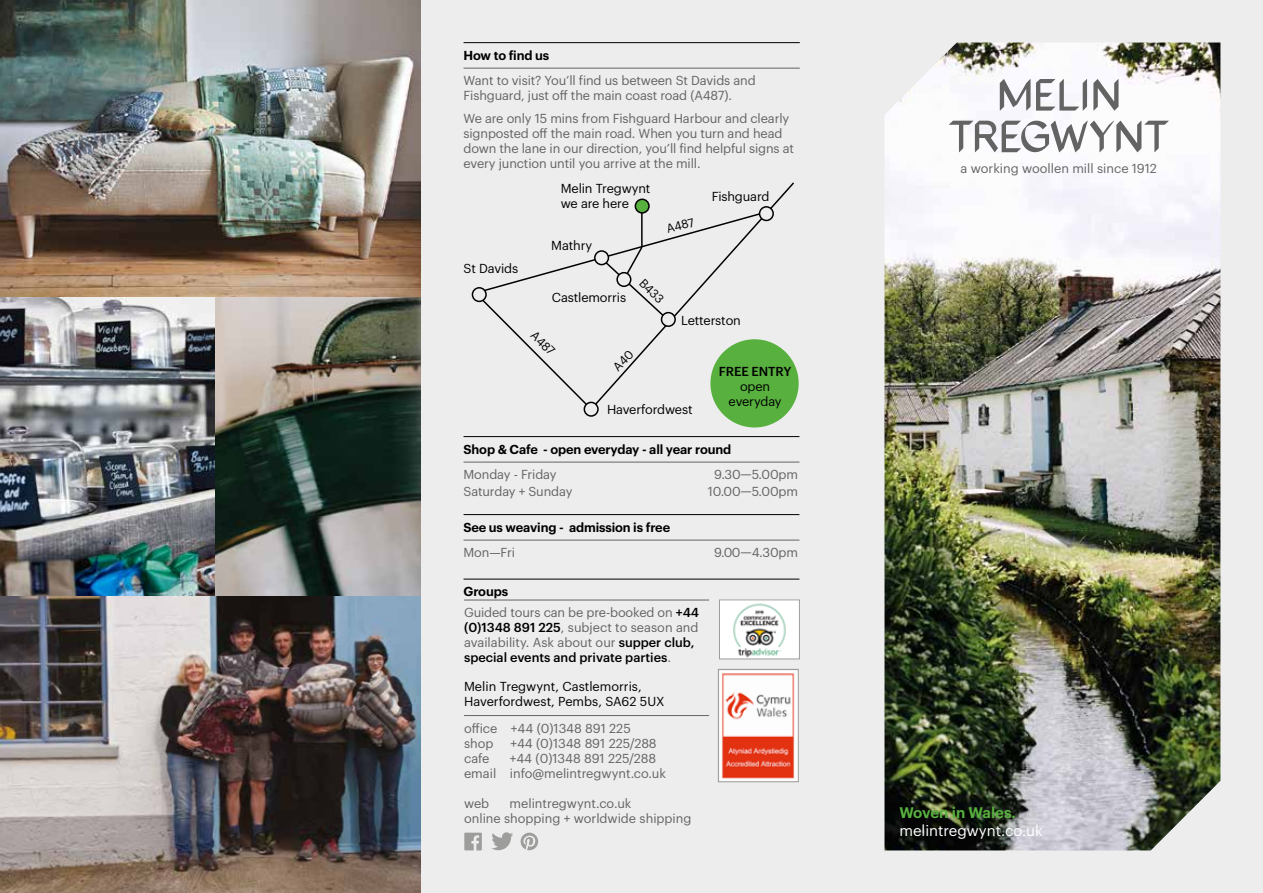
<style>
.page{position:relative;width:1263px;height:893px;background:#fff}
.page>*{position:absolute;margin:0;border:0;box-sizing:border-box;transform-origin:0 0}
.t1{font:15px "Graphik";color:#fff}
.t2{font:600 15px "Graphik";color:#58b03e}
.t3{font:12.75px/15px "Graphik";letter-spacing:-.01em;color:#646363}
.t4{font:12.75px/15px "Graphik";letter-spacing:-.01em;color:#000}
.t5{font:600 12.75px "Graphik";letter-spacing:-.01em;color:#000}
.t6{font:500 12.75px "Graphik";letter-spacing:-.01em;color:#000}
.t7{font:12px "Graphik";color:#000}
.s1{font-weight:500;color:#000}
</style>
<div class="page">
<div style="left:412px;top:0;width:851px;height:893px;background:#ededed"></div>
<div style="left:472px;top:287px;width:15px;height:15px;border:2px solid #000;border-radius:50%"></div>
<div style="left:759px;top:206px;width:15px;height:15px;border:2px solid #000;border-radius:50%"></div>
<div style="left:584px;top:402px;width:15px;height:15px;border:2px solid #000;border-radius:50%"></div>
<div style="left:635px;top:199px;width:14px;height:14px;background:#58b03e;border-radius:50%"></div>
<div style="left:635px;top:199px;width:15px;height:15px;border:2px solid #000;border-radius:50%"></div>
<img style="left:720px;top:671px;width:77px;height:109px">
<div style="left:718px;top:669px;width:81px;height:113px;border:1px solid #9d9d9c"></div>
<img style="left:721px;top:601px;width:77px;height:56px">
<div style="left:719px;top:599px;width:81px;height:60px;border:1px solid #9d9d9c"></div>
<hr style="left:463px;top:42px;width:337px;height:1px;background:#000">
<hr style="left:463px;top:68px;width:337px;height:1px;background:#646363">
<hr style="left:464px;top:600px;width:245px;height:1px;background:#646363">
<hr style="left:463px;top:436px;width:336px;height:1px;background:#000">
<hr style="left:463px;top:462px;width:336px;height:1px;background:#646363">
<hr style="left:463px;top:514px;width:336px;height:1px;background:#000">
<hr style="left:463px;top:540px;width:336px;height:1px;background:#646363">
<hr style="left:463px;top:579px;width:336px;height:1px;background:#000">
<hr style="left:464px;top:715px;width:245px;height:1px;background:#646363">
<svg style="left:491px;top:832px;width:22px;height:18px"></svg>
<svg style="left:464px;top:833px;width:18px;height:17px"></svg>
<svg style="left:521px;top:833px;width:17px;height:17px"></svg>
<img style="left:884px;top:43px;width:336px;height:807px">
<svg style="left:1036px;top:79px;width:51px;height:32px"></svg>
<svg style="left:1000px;top:79px;width:30px;height:32px"></svg>
<svg style="left:1093px;top:79px;width:25px;height:32px"></svg>
<svg style="left:949px;top:121px;width:220px;height:31px"></svg>
<div style="left:710px;top:339px;width:89px;height:88px;background:#58b03e;border-radius:50%"></div>
<img style="left:0;top:0;width:421px;height:298px">
<img style="left:0;top:595px;width:421px;height:298px">
<img style="left:0;top:298px;width:216px;height:297px">
<svg style="left:216px;top:298px;width:205px;height:297px;background:#666b63"></svg>
<svg style="left:478px;top:210px;width:289px;height:202px"></svg>
<p class="t5" style="left:463px;top:45px;width:87px">How to find us</p>
<p class="t3" style="left:463px;top:72px;width:294px">Want to visit? You’ll find us between St Davids and<br>Fishguard, just off the main coast road (A487).</p>
<p class="t3" style="left:463px;top:110px;width:332px">We are only 15 mins from Fishguard Harbour and clearly signposted off the main road. When you turn and head down the lane in our direction, you’ll find helpful signs at every junction until you arrive at the mill.</p>
<p class="t4" style="left:463px;top:259px;width:56px">St Davids</p>
<p class="t4" style="left:561px;top:180px;width:91px">Melin Tregwynt we are here</p>
<p class="t4" style="left:551px;top:236px;width:42px">Mathry</p>
<p class="t7" style="left:664px;top:221px;width:30px;rotate:-15deg">A487</p>
<p class="t4" style="left:552px;top:288px;width:76px">Castlemorris</p>
<p class="t7" style="left:648px;top:275px;width:30px;rotate:45deg">B433</p>
<p class="t4" style="left:712px;top:188px;width:59px">Fishguard</p>
<p class="t7" style="left:539px;top:326px;width:30px;rotate:45deg">A487</p>
<p class="t4" style="left:681px;top:312px;width:61px">Letterston</p>
<p class="t4" style="left:607px;top:401px;width:87px">Haverfordwest</p>
<p class="t6" style="left:719px;top:362px;width:74px">FREE ENTRY</p>
<p class="t4" style="left:729px;top:378px;width:55px;text-align:center">open everyday</p>
<p class="t5" style="left:463px;top:439px;width:269px">Shop &amp; Cafe - open everyday - all year round</p>
<p class="t3" style="left:463px;top:466px;width:95px">Monday - Friday</p>
<p class="t3" style="left:714px;top:466px;width:85px">9.30—5.00pm</p>
<p class="t3" style="left:463px;top:483px;width:110px">Saturday + Sunday</p>
<p class="t3" style="left:708px;top:483px;width:92px">10.00—5.00pm</p>
<p class="t5" style="left:463px;top:517px;width:208px">See us weaving - admission is free</p>
<p class="t3" style="left:463px;top:544px;width:53px">Mon—Fri</p>
<p class="t3" style="left:714px;top:544px;width:86px">9.00—4.30pm</p>
<p class="t5" style="left:463px;top:582px;width:46px">Groups</p>
<p class="t3" style="left:464px;top:604px;width:237px">Guided tours can be pre-booked on <span class="s1">+44 (0)1348 891 225</span>, subject to season and availability. Ask about our <span class="s1">supper club, special events and private parties</span>.</p>
<p class="t4" style="left:464px;top:678px;width:202px">Melin Tregwynt, Castlemorris,<br>Haverfordwest, Pembs, SA62 5UX</p>
<p class="t3" style="left:464px;top:720px;width:168px">office +44 (0)1348 891 225 shop</p>
<p class="t3" style="left:510px;top:734px;width:148px">+44 (0)1348 891 225/288</p>
<p class="t3" style="left:960px;top:160px;width:198px">a working woollen mill since 1912</p>
<p class="t3" style="left:464px;top:749px;width:204px;text-indent:46px">+44 (0)1348 891 225/288 email info@melintregwynt.co.uk</p>
<p class="t3" style="left:464px;top:794px;width:27px">web</p>
<p class="t3" style="left:464px;top:749px;width:27px">cafe</p>
<p class="t3" style="left:464px;top:794px;width:229px;text-indent:46px">melintregwynt.co.uk<br>online shopping + worldwide shipping</p>
<p class="t2" style="left:899px;top:801px;width:118px">Woven in Wales.</p>
<p class="t1" style="left:899px;top:819px;width:145px">melintregwynt.co.uk</p>
</div>
